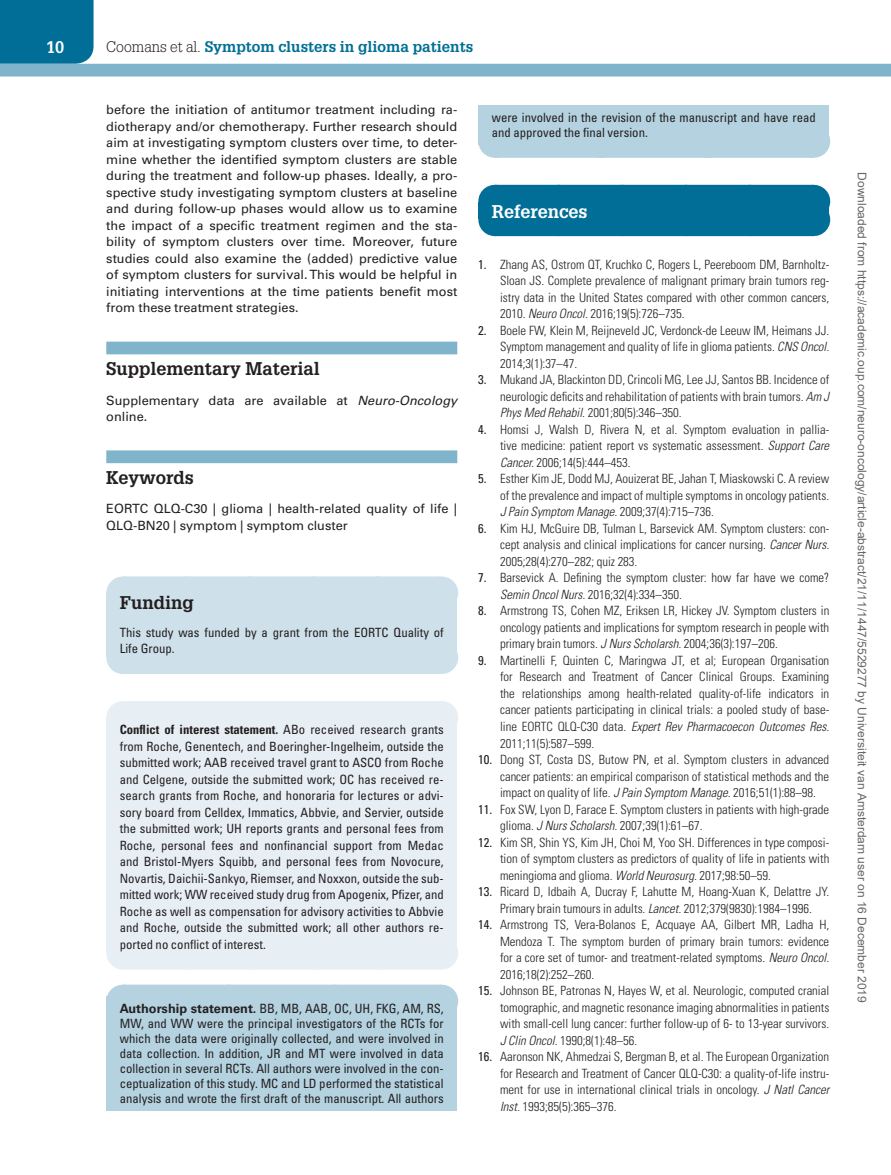
<style>
.page{position:relative;width:891px;height:1175px;background:#fff}
.page>*{position:absolute;margin:0;border:0;box-sizing:border-box;transform-origin:0 0}
.t1{font:700 18px "Glypha LT Std";color:#231f20}
.t2{font:700 18px "Glypha LT Std";color:#fff}
.t3{font:700 16.5px "Glypha LT Std";color:#fff}
.t4{font:700 15px "Glypha LT Std";color:#006e96}
.t5{font:300 condensed 12.75px/16.5px "Univers LT Std";color:#231f20;text-align:justify}
.t6{font:condensed 12.75px/16.5px "Univers LT Std";color:#231f20}
.t7{font:12.75px/16.5px "Univers LT Std";color:#231f20}
.t8{font:12px "Arial";color:#666}
.s1{font-weight:300;color:#231f20}
.s2{font-style:italic}
.s3{font-weight:700}
.s4{font-weight:700;font-stretch:normal}
.s5{font-weight:400}
</style>
<div class="page">
<div style="left:0;top:0;width:94px;height:64px;background:#006e96"></div>
<div style="left:0;top:64px;width:891px;height:12px;background:#7fb4ca"></div>
<div style="left:106px;top:341px;width:351px;height:13px;background:#7fb4ca"></div>
<div style="left:106px;top:450px;width:351px;height:13px;background:#7fb4ca"></div>
<div style="left:106px;top:593px;width:351px;height:33px;background:#cee0ea"></div>
<div style="left:123px;top:576px;width:318px;height:33px;background:#cee0ea"></div>
<svg style="left:186px;top:576px;width:223px;height:1px"></svg>
<hr style="left:441px;top:576px;width:1px;height:33px;background:#cee0ea">
<div style="left:106px;top:624px;width:351px;height:32px;background:#cee0ea"></div>
<div style="left:123px;top:641px;width:318px;height:33px;background:#cee0ea"></div>
<hr style="left:441px;top:641px;width:1px;height:33px;background:#cee0ea">
<div style="left:106px;top:717px;width:351px;height:235px;background:#e8eff4"></div>
<div style="left:123px;top:701px;width:318px;height:33px;background:#e8eff4"></div>
<hr style="left:441px;top:701px;width:1px;height:33px;background:#e8eff4">
<div style="left:123px;top:936px;width:318px;height:33px;background:#e8eff4"></div>
<hr style="left:441px;top:936px;width:1px;height:33px;background:#e8eff4">
<div style="left:106px;top:996px;width:351px;height:115px;background:#b4d2df"></div>
<div style="left:123px;top:984px;width:318px;height:33px;background:#b4d2df"></div>
<svg style="left:229px;top:984px;width:159px;height:1px"></svg>
<hr style="left:441px;top:984px;width:1px;height:33px;background:#b4d2df">
<div style="left:478px;top:105px;width:351px;height:40px;background:#b4d2df"></div>
<div style="left:495px;top:125px;width:318px;height:33px;background:#b4d2df"></div>
<svg style="left:605px;top:157px;width:155px;height:1px"></svg>
<hr style="left:813px;top:125px;width:1px;height:33px;background:#b4d2df">
<div style="left:478px;top:202px;width:351px;height:16px;background:#006e96"></div>
<div style="left:495px;top:185px;width:318px;height:33px;background:#006e96"></div>
<hr style="left:813px;top:185px;width:1px;height:33px;background:#006e96">
<div style="left:495px;top:203px;width:318px;height:33px;background:#006e96"></div>
<hr style="left:813px;top:203px;width:1px;height:33px;background:#006e96">
<p class="t3" style="left:46px;top:37px;width:20px">10</p>
<p class="t4" style="left:106px;top:37px;width:368px"><span class="s1">Coomans et al.</span> Symptom clusters in glioma patients</p>
<p class="t7" style="left:106px;top:102px;width:353px;text-align:justify">before the initiation of antitumor treatment including ra&shy;diotherapy and/or chemotherapy. Further research should aim at investigating symptom clusters over time, to deter&shy;mine whether the identified symptom clusters are stable during the treatment and follow-up phases. Ideally, a pro&shy;spective study investigating symptom clusters at baseline and during follow-up phases would allow us to examine the impact of a specific treatment regimen and the sta&shy;bility of symptom clusters over time. Moreover, future studies could also examine the (added) predictive value of symptom clusters for survival. This would be helpful in initiating interventions at the time patients benefit most from these treatment strategies.</p>
<h1 class="t1" style="left:106px;top:358px;width:215px">Supplementary Material</h1>
<p class="t7" style="left:106px;top:392px;width:352px">Supplementary data are available at <span class="s2">Neuro-Oncology </span>online.</p>
<h1 class="t1" style="left:106px;top:466px;width:89px">Keywords</h1>
<p class="t7" style="left:106px;top:501px;width:352px">EORTC QLQ-C30 | glioma | health-related quality of life |<br>QLQ-BN20 | symptom | symptom cluster</p>
<h1 class="t1" style="left:120px;top:592px;width:76px">Funding</h1>
<p class="t6" style="left:120px;top:623px;width:325px">This study was funded by a grant from the EORTC Quality of<br>Life Group.</p>
<p class="t6" style="left:120px;top:721px;width:326px;text-align:justify"><span class="s3">Conflict of interest statement.</span> ABo received research grants from Roche, Genentech, and Boeringher-Ingelheim, outside the submitted work; AAB received travel grant to ASCO from Roche and Celgene, outside the submitted work; OC has received re&shy;search grants from Roche, and honoraria for lectures or advi&shy;sory board from Celldex, Immatics, Abbvie, and Servier, outside the submitted work; UH reports grants and personal fees from Roche, personal fees and nonfinancial support from Medac and Bristol-Myers Squibb, and personal fees from Novocure, Novartis, Daichii-Sankyo, Riemser, and Noxxon, outside the sub&shy;mitted work; WW received study drug from Apogenix, Pfizer, and Roche as well as compensation for advisory activities to Abbvie and Roche, outside the submitted work; all other authors re&shy;ported no conflict of interest.</p>
<p class="t6" style="left:120px;top:1001px;width:326px;line-height:15px;text-align:justify"><span class="s4">Authorship statement.</span> BB, MB, AAB, OC, UH, FKG, AM, RS, MW, and WW were the principal investigators of the RCTs for which the data were originally collected, and were involved in data collection. In addition, JR and MT were involved in data collection in several RCTs. All authors were involved in the con&shy;ceptualization of this study. MC and LD performed the statistical analysis and wrote the first draft of the manuscript. All authors</p>
<p class="t6" style="left:492px;top:110px;width:326px;line-height:15px">were involved in the revision of the manuscript and have read and approved the final version.</p>
<h1 class="t2" style="left:492px;top:200px;width:97px">References</h1>
<p class="t5" style="left:500px;top:256px;width:331px;text-indent:-22px"><span class="s5">1.</span> Zhang AS, Ostrom QT, Kruchko C, Rogers L, Peereboom DM, Barnholtz-Sloan JS. Complete prevalence of malignant primary brain tumors reg&shy;istry data in the United States compared with other common cancers, 2010. <span class="s2">Neuro Oncol.</span> 2016;19(5):726–735.</p>
<p class="t5" style="left:500px;top:322px;width:331px;text-indent:-22px"><span class="s5">2.</span> Boele FW, Klein M, Reijneveld JC, Verdonck-de Leeuw IM, Heimans JJ.<br>Symptom management and quality of life in glioma patients. <span class="s2">CNS Oncol.<br></span>2014;3(1):37–47.</p>
<p class="t5" style="left:500px;top:371px;width:331px;text-indent:-22px"><span class="s5">3.</span> Mukand JA, Blackinton DD, Crincoli MG, Lee JJ, Santos BB. Incidence of neurologic deficits and rehabilitation of patients with brain tumors. <span class="s2">Am J Phys Med Rehabil.</span> 2001;80(5):346–350.</p>
<p class="t5" style="left:500px;top:421px;width:331px;text-indent:-22px"><span class="s5">4.</span> Homsi J, Walsh D, Rivera N, et al. Symptom evaluation in pallia&shy;tive medicine: patient report vs systematic assessment. <span class="s2">Support Care Cancer.</span> 2006;14(5):444–453.</p>
<p class="t5" style="left:500px;top:470px;width:331px;text-indent:-22px"><span class="s5">5.</span> Esther Kim JE, Dodd MJ, Aouizerat BE, Jahan T, Miaskowski C. A review of the prevalence and impact of multiple symptoms in oncology patients.<br><span class="s2">J Pain Symptom Manage.</span> 2009;37(4):715–736.</p>
<p class="t5" style="left:500px;top:520px;width:331px;text-indent:-22px"><span class="s5">6.</span> Kim HJ, McGuire DB, Tulman L, Barsevick AM. Symptom clusters: con&shy;cept analysis and clinical implications for cancer nursing. <span class="s2">Cancer Nurs.<br></span>2005;28(4):270–282; quiz 283.</p>
<p class="t5" style="left:500px;top:569px;width:331px;text-indent:-22px"><span class="s5">7.</span> Barsevick A. Defining the symptom cluster: how far have we come?<br><span class="s2">Semin Oncol Nurs.</span> 2016;32(4):334–350.</p>
<p class="t5" style="left:500px;top:602px;width:331px;text-indent:-22px"><span class="s5">8.</span> Armstrong TS, Cohen MZ, Eriksen LR, Hickey JV. Symptom clusters in oncology patients and implications for symptom research in people with primary brain tumors. <span class="s2">J Nurs Scholarsh.</span> 2004;36(3):197–206.</p>
<p class="t5" style="left:500px;top:652px;width:331px;text-indent:-22px"><span class="s5">9.</span> Martinelli F, Quinten C, Maringwa JT, et al; European Organisation for Research and Treatment of Cancer Clinical Groups. Examining the relationships among health-related quality-of-life indicators in cancer patients participating in clinical trials: a pooled study of base&shy;line EORTC QLQ-C30 data. <span class="s2">Expert Rev Pharmacoecon Outcomes Res.<br></span>2011;11(5):587–599.</p>
<p class="t5" style="left:500px;top:751px;width:331px;text-indent:-22px"><span class="s5">10.</span> Dong ST, Costa DS, Butow PN, et al. Symptom clusters in advanced cancer patients: an empirical comparison of statistical methods and the impact on quality of life. <span class="s2">J Pain Symptom Manage.</span> 2016;51(1):88–98.</p>
<p class="t5" style="left:500px;top:800px;width:331px;text-indent:-22px"><span class="s5">11.</span> Fox SW, Lyon D, Farace E. Symptom clusters in patients with high-grade glioma. <span class="s2">J Nurs Scholarsh.</span> 2007;39(1):61–67.</p>
<p class="t5" style="left:500px;top:833px;width:331px;text-indent:-22px"><span class="s5">12.</span> Kim SR, Shin YS, Kim JH, Choi M, Yoo SH. Differences in type composi&shy;tion of symptom clusters as predictors of quality of life in patients with meningioma and glioma. <span class="s2">World Neurosurg.</span> 2017;98:50–59.</p>
<p class="t5" style="left:478px;top:883px;width:352px;text-align:center"><span class="s5">13.</span> Ricard D, Idbaih A, Ducray F, Lahutte M, Hoang-Xuan K, Delattre JY.<br>Primary brain tumours in adults. <span class="s2">Lancet.</span> 2012;379(9830):1984–1996.</p>
<p class="t5" style="left:500px;top:916px;width:331px;text-indent:-22px"><span class="s5">14.</span> Armstrong TS, Vera-Bolanos E, Acquaye AA, Gilbert MR, Ladha H, Mendoza T. The symptom burden of primary brain tumors: evidence for a core set of tumor- and treatment-related symptoms. <span class="s2">Neuro Oncol.<br></span>2016;18(2):252–260.</p>
<p class="t5" style="left:500px;top:982px;width:331px;text-indent:-22px"><span class="s5">15.</span> Johnson BE, Patronas N, Hayes W, et al. Neurologic, computed cranial tomographic, and magnetic resonance imaging abnormalities in patients with small-cell lung cancer: further follow-up of 6- to 13-year survivors.<br><span class="s2">J Clin Oncol.</span> 1990;8(1):48–56.</p>
<p class="t5" style="left:500px;top:1048px;width:331px;text-indent:-22px"><span class="s5">16.</span> Aaronson NK, Ahmedzai S, Bergman B, et al. The European Organization for Research and Treatment of Cancer QLQ-C30: a quality-of-life instru&shy;ment for use in international clinical trials in oncology. <span class="s2">J Natl Cancer Inst.</span> 1993;85(5):365–376.</p>
<p class="t8" style="left:866px;top:172px;width:831px;rotate:90deg">Downloaded from https://academic.oup.com/neuro-oncology/article-abstract/21/11/1447/5529277 by Universiteit van Amsterdam user on 16 December 2019</p>
</div>
